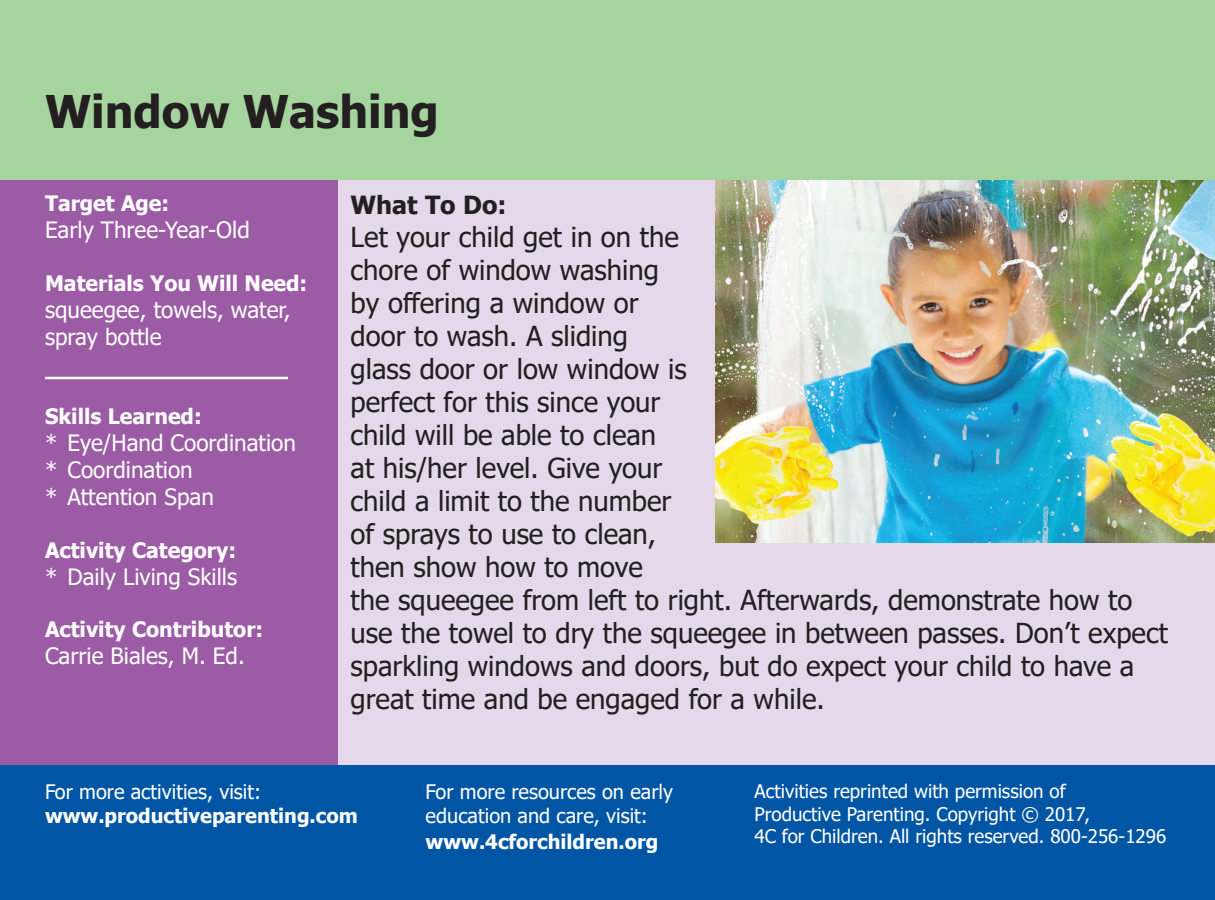
<style>
.page{position:relative;width:1215px;height:900px;background:#fff}
.page>*{position:absolute;margin:0;border:0;box-sizing:border-box;transform-origin:0 0}
.t1{font:700 45px "Tahoma";color:#231f20}
.t2{font:27.5px/33px "Tahoma";color:#231f20}
.t3{font:700 25px "Tahoma";color:#231f20}
.t4{font:22.5px/27px "Tahoma";color:#fff}
.t5{font:700 21.25px "Tahoma";color:#fff}
.t6{font:20px/24.8px "Tahoma";color:#fff}
.t7{font:700 20px/24px "Tahoma";color:#fff}
.t8{font:18.75px/22.5px "Tahoma";color:#fff}
.s1{font-weight:400}
.s2{font-weight:700}
</style>
<div class="page">
<div style="left:0;top:0;width:1215px;height:205px;background:#a6d49e"></div>
<div style="left:316px;top:180px;width:899px;height:720px;background:#e5d8ea"></div>
<div style="left:0;top:180px;width:338px;height:720px;background:#9b5ba5"></div>
<hr style="left:45px;top:377px;width:243px;height:2px;background:#fff">
<img style="left:716px;top:180px;width:499px;height:362px">
<div style="left:0;top:765px;width:1215px;height:135px;background:#0155a5"></div>
<h1 class="t1" style="left:45px;top:80px;width:395px">Window Washing</h1>
<h2 class="t5" style="left:45px;top:189px;width:126px">Target Age:</h2>
<p class="t4" style="left:45px;top:218px;width:206px">Early Three-Year-Old</p>
<h2 class="t5" style="left:45px;top:268px;width:264px">Materials You Will Need:</h2>
<p class="t4" style="left:45px;top:297px;width:247px">squeegee, towels, water, spray bottle</p>
<h2 class="t5" style="left:45px;top:402px;width:158px">Skills Learned:</h2>
<p class="t4" style="left:45px;top:431px;width:252px">* Eye/Hand Coordination</p>
<p class="t4" style="left:45px;top:458px;width:149px">* Coordination</p>
<p class="t4" style="left:45px;top:485px;width:170px">* Attention Span</p>
<h2 class="t5" style="left:45px;top:535px;width:193px">Activity Category:</h2>
<p class="t4" style="left:45px;top:564px;width:194px">* Daily Living Skills</p>
<h2 class="t5" style="left:45px;top:615px;width:220px">Activity Contributor:</h2>
<p class="t4" style="left:45px;top:644px;width:201px">Carrie Biales, M. Ed.</p>
<h2 class="t3" style="left:351px;top:187px;width:157px">What To Do:</h2>
<p class="t2" style="left:351px;top:222px;width:819px">Let your child get in on the<br>chore of window washing<br>by offering a window or<br>door to wash. A sliding<br>glass door or low window is<br>perfect for this since your<br>child will be able to clean<br>at his/her level. Give your<br>child a limit to the number<br>of sprays to use to clean,<br>then show how to move<br>the squeegee from left to right. Afterwards, demonstrate how to use the towel to dry the squeegee in between passes. Don’t expect sparkling windows and doors, but do expect your child to have a great time and be engaged for a while.</p>
<p class="t7" style="left:45px;top:781px;width:314px"><span class="s1">For more activities, visit: </span>www.productiveparenting.com</p>
<p class="t6" style="left:426px;top:781px;width:249px">For more resources on early education and care, visit: <span class="s2">www.4cforchildren.org</span></p>
<p class="t8" style="left:755px;top:781px;width:413px">Activities reprinted with permission of<br>Productive Parenting. Copyright © 2017,<br>4C for Children. All rights reserved. 800-256-1296</p>
</div>
